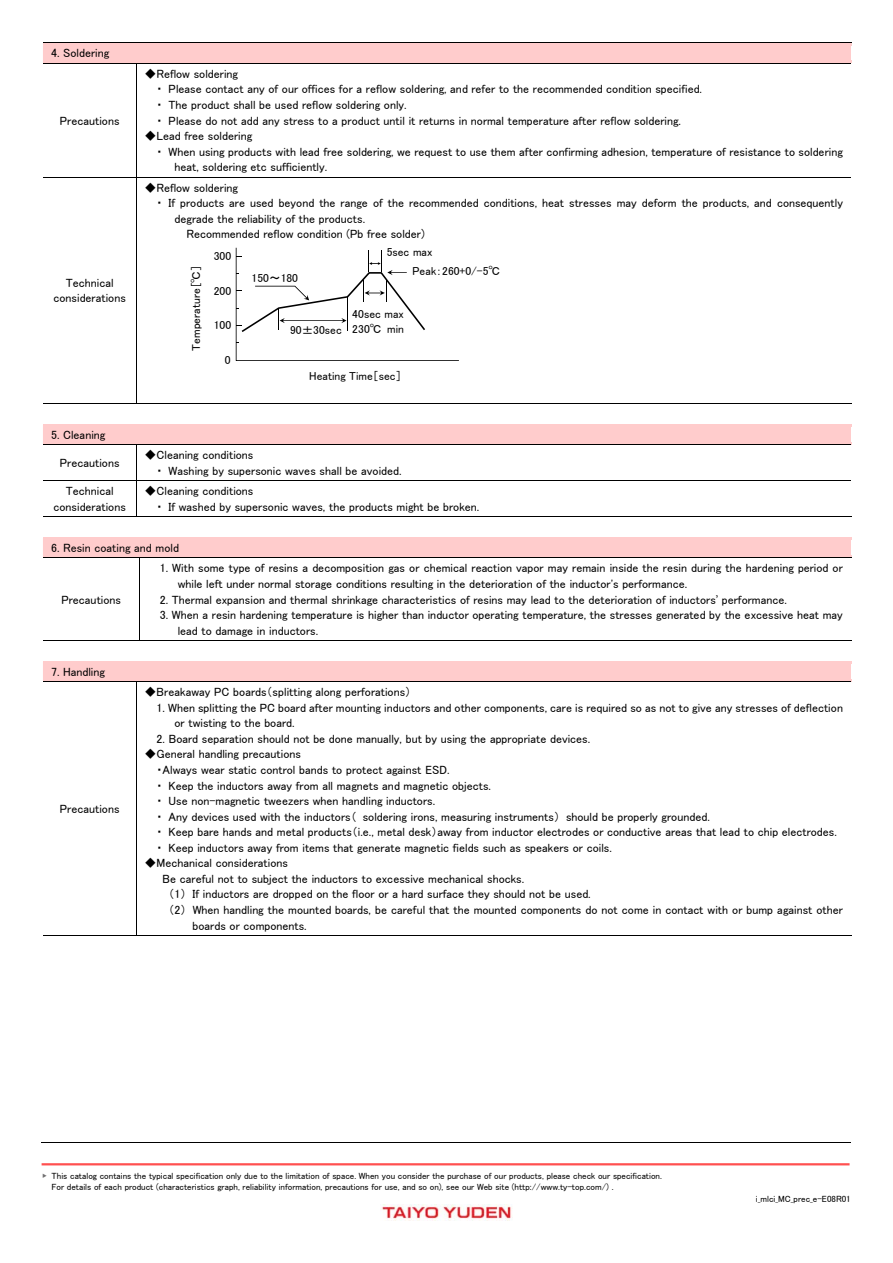
<style>
.page{position:relative;width:893px;height:1263px;background:#fff}
.page>*{position:absolute;margin:0;border:0;box-sizing:border-box;transform-origin:0 0}
.t1{font:12px/15.6px "MS P Gothic";color:#000}
.t2{font:11.55px/15.9px "MS P Gothic";color:#000;text-align:right}
.t3{font:9px/11.7px "MS P Gothic";color:#000}
.s1{font-family:"Century"}
.s2{color:#717071}
</style>
<div class="page">
<img style="left:381px;top:1205px;width:131px;height:15px">
<hr style="left:42px;top:1163px;width:807px;height:2px;background:#ff5050">
<svg style="left:43px;top:43px;width:808px;height:23px;background:#fdcfcf"></svg>
<hr style="left:137px;top:63px;width:714px;height:1px;background:#000">
<hr style="left:136px;top:66px;width:1px;height:111px;background:#000">
<svg style="left:236px;top:248px;width:223px;height:113px"></svg>
<hr style="left:43px;top:177px;width:93px;height:1px;background:#000">
<hr style="left:137px;top:177px;width:714px;height:1px;background:#000">
<hr style="left:136px;top:180px;width:1px;height:223px;background:#000">
<hr style="left:43px;top:403px;width:808px;height:1px;background:#000">
<hr style="left:43px;top:424px;width:808px;height:1px;background:#000">
<svg style="left:43px;top:425px;width:808px;height:22px;background:#fdcfcf"></svg>
<hr style="left:137px;top:444px;width:714px;height:1px;background:#000">
<hr style="left:136px;top:447px;width:1px;height:34px;background:#000">
<hr style="left:43px;top:481px;width:93px;height:1px;background:#000">
<hr style="left:137px;top:481px;width:714px;height:1px;background:#000">
<hr style="left:136px;top:483px;width:1px;height:34px;background:#000">
<hr style="left:43px;top:517px;width:808px;height:1px;background:#000">
<hr style="left:43px;top:537px;width:808px;height:1px;background:#000">
<svg style="left:43px;top:538px;width:808px;height:22px;background:#f2c4c4"></svg>
<hr style="left:140px;top:558px;width:711px;height:1px;background:#000">
<hr style="left:139px;top:560px;width:1px;height:80px;background:#000">
<hr style="left:43px;top:640px;width:808px;height:1px;background:#000">
<hr style="left:43px;top:661px;width:808px;height:1px;background:#000">
<svg style="left:43px;top:662px;width:808px;height:22px;background:#fdcfcf"></svg>
<hr style="left:137px;top:681px;width:714px;height:1px;background:#000">
<hr style="left:136px;top:684px;width:1px;height:251px;background:#000">
<hr style="left:43px;top:935px;width:808px;height:1px;background:#000">
<hr style="left:42px;top:1143px;width:809px;height:1px;background:#000">
<p class="t1" style="left:51px;top:45px;width:60px">4. Soldering</p>
<p class="t1" style="left:60px;top:112px;width:61px">Precautions</p>
<p class="t1" style="left:53px;top:275px;width:74px;text-align:center">Technical considerations</p>
<p class="t1" style="left:157px;top:66px;width:547px;text-indent:-12px">◆Reflow soldering<br>・ Please contact any of our offices for a reflow soldering, and refer to the recommended condition specified.・ The product shall be used reflow soldering only.<br>・ Please do not add any stress to a product until it returns in normal temperature after reflow soldering.</p>
<p class="t1" style="left:145px;top:128px;width:109px">◆Lead free soldering</p>
<p class="t1" style="left:157px;top:144px;width:688px">・ When using products with lead free soldering, we request to use them after confirming adhesion, temperature of resistance to soldering</p>
<p class="t1" style="left:175px;top:159px;width:154px">heat, soldering etc sufficiently.</p>
<p class="t1" style="left:145px;top:180px;width:95px">◆Reflow soldering</p>
<p class="t1" style="left:157px;top:195px;width:688px">・ If products are used beyond the range of the recommended conditions, heat stresses may deform the products, and consequently</p>
<p class="t1" style="left:175px;top:211px;width:192px">degrade the reliability of the products.</p>
<p class="t1" style="left:187px;top:226px;width:240px">Recommended reflow condition (Pb free solder)</p>
<p class="t2" style="left:387px;top:243px;width:47px">5sec max</p>
<p class="t2" style="left:214px;top:248px;width:19px">300</p>
<p class="t2" style="left:214px;top:283px;width:19px">200</p>
<p class="t2" style="left:214px;top:317px;width:19px">100</p>
<p class="t2" style="left:225px;top:351px;width:7px">0</p>
<p class="t2" style="left:412px;top:262px;width:89px">Peak：260+0/-5℃</p>
<p class="t2" style="left:188px;top:351px;width:87px;rotate:-90deg">Temperature［℃］</p>
<p class="t2" style="left:252px;top:270px;width:48px">150～180</p>
<p class="t2" style="left:290px;top:306px;width:115px">40sec max<br>90±30sec 230℃ min</p>
<p class="t2" style="left:309px;top:368px;width:94px">Heating Time［sec］</p>
<p class="t1" style="left:51px;top:427px;width:56px">5. Cleaning</p>
<p class="t1" style="left:60px;top:455px;width:61px">Precautions</p>
<p class="t1" style="left:157px;top:447px;width:247px;text-indent:-12px">◆Cleaning conditions<br>・ Washing by supersonic waves shall be avoided.</p>
<p class="t1" style="left:53px;top:483px;width:74px;text-align:center">Technical considerations</p>
<p class="t1" style="left:157px;top:483px;width:324px;text-indent:-12px">◆Cleaning conditions<br>・ If washed by supersonic waves, the products might be broken.</p>
<p class="t1" style="left:51px;top:540px;width:129px">6. Resin coating and mold</p>
<p class="t1" style="left:61px;top:591px;width:61px">Precautions</p>
<p class="t1" style="left:51px;top:663px;width:55px">7. Handling</p>
<p class="t1" style="left:60px;top:801px;width:61px">Precautions</p>
<p class="t1" style="left:178px;top:560px;width:667px;text-indent:-18px">1. With some type of resins a decomposition gas or chemical reaction vapor may remain inside the resin during the hardening period or while left under normal storage conditions resulting in the deterioration of the inductor's performance.</p>
<p class="t1" style="left:160px;top:591px;width:629px">2. Thermal expansion and thermal shrinkage characteristics of resins may lead to the deterioration of inductors<span class="s1">’</span> performance.</p>
<p class="t1" style="left:178px;top:607px;width:667px;text-indent:-18px">3. When a resin hardening temperature is higher than inductor operating temperature, the stresses generated by the excessive heat may lead to damage in inductors.</p>
<p class="t1" style="left:145px;top:684px;width:268px">◆Breakaway PC boards（splitting along perforations）</p>
<p class="t1" style="left:175px;top:700px;width:670px;text-indent:-18px">1. When splitting the PC board after mounting inductors and other components, care is required so as not to give any stresses of deflection or twisting to the board.</p>
<p class="t1" style="left:157px;top:731px;width:435px">2. Board separation should not be done manually, but by using the appropriate devices.</p>
<p class="t1" style="left:157px;top:746px;width:682px;text-indent:-12px">◆General handling precautions<br>・Always wear static control bands to protect against ESD.<br>・ Keep the inductors away from all magnets and magnetic objects.<br>・ Use non-magnetic tweezers when handling inductors.<br>・ Any devices used with the inductors（ soldering irons, measuring instruments） should be properly grounded.<br>・ Keep bare hands and metal products（i.e., metal desk）away from inductor electrodes or conductive areas that lead to chip electrodes.・ Keep inductors away from items that generate magnetic fields such as speakers or coils.</p>
<p class="t1" style="left:145px;top:855px;width:145px">◆Mechanical considerations</p>
<p class="t1" style="left:163px;top:871px;width:363px">Be careful not to subject the inductors to excessive mechanical shocks.</p>
<p class="t1" style="left:169px;top:886px;width:424px">（1） If inductors are dropped on the floor or a hard surface they should not be used.</p>
<p class="t1" style="left:169px;top:902px;width:676px">（2） When handling the mounted boards, be careful that the mounted components do not come in contact with or bump against other</p>
<p class="t1" style="left:193px;top:917px;width:116px">boards or components.</p>
<p class="t3" style="left:52px;top:1170px;width:612px;text-indent:-9px"><span class="s2">▶</span> This catalog contains the typical specification only due to the limitation of space. When you consider the purchase of our products, please check our specification.<br>For details of each product (characteristics graph, reliability information, precautions for use, and so on), see our Web site (http://www.ty-top.com/) .</p>
<p class="t3" style="left:756px;top:1193px;width:96px">i_mlci_MC_prec_e-E08R01</p>
</div>
